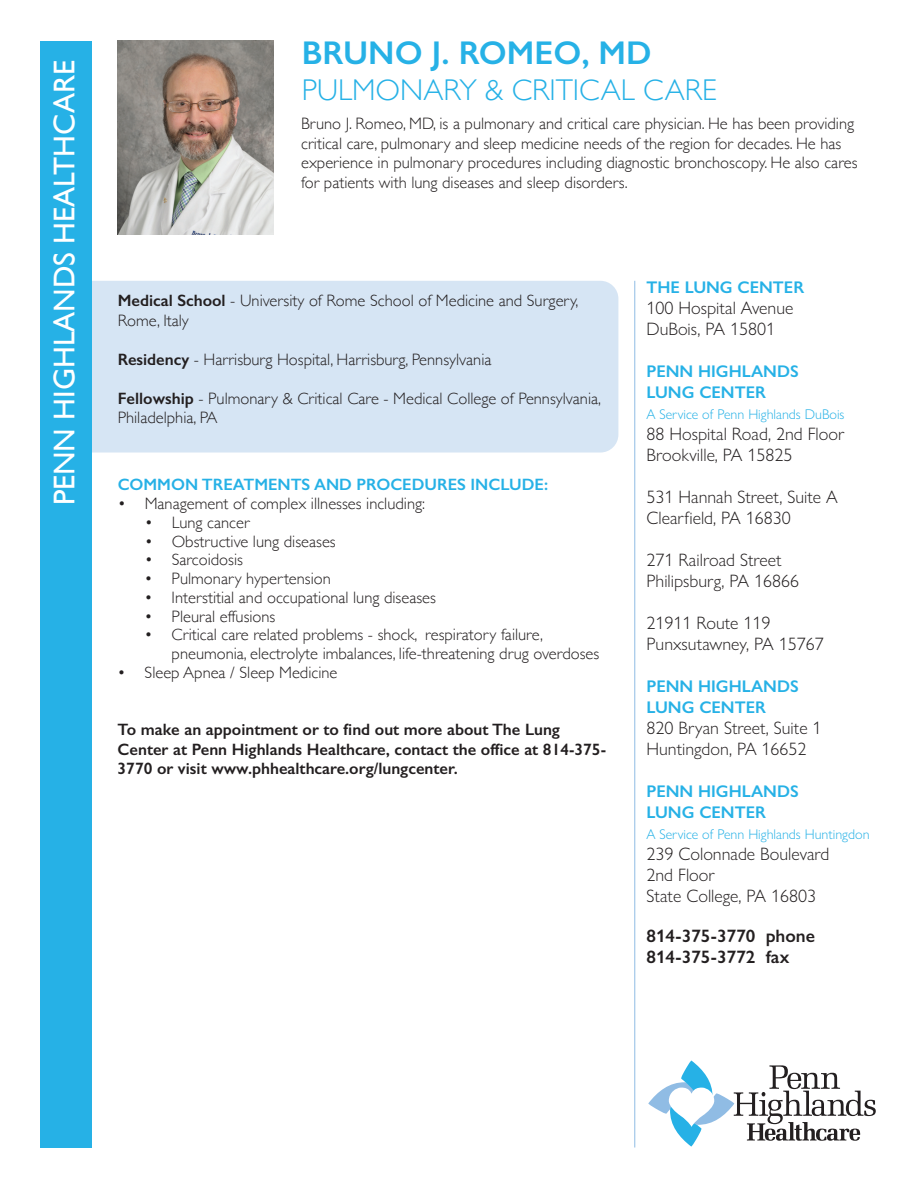
<style>
.page{position:relative;width:918px;height:1188px;background:#fff}
.page>*{position:absolute;margin:0;border:0;box-sizing:border-box;transform-origin:0 0}
.t1{font:600 33px "Gill Sans";color:#26b1e6}
.t2{font:30px "Gill Sans";color:#fff}
.t3{font:300 30px "Gill Sans";color:#26b1e6}
.t4{font:300 18px/21px "Gill Sans Nova";color:#231f20}
.t5{font:600 18px/21px "Gill Sans Nova";color:#231f20}
.t6{font:600 16.95px/21px "Gill Sans Nova";color:#26b1e6}
.t7{font:300 16.5px/19.5px "Gill Sans";color:#231f20}
.t8{font:600 16.5px/19.5px "Gill Sans";color:#231f20}
.t9{font:600 16.5px "Gill Sans";color:#26b1e6}
.t10{font:300 14.1px "Gill Sans Nova";color:#26b1e6}
.s1{font-weight:600}
</style>
<div class="page">
<img style="left:118px;top:40px;width:155px;height:195px">
<div style="left:57px;top:281px;width:561px;height:172px;background:#d6e5f4;border-radius:18px"></div>
<div style="left:40px;top:41px;width:52px;height:1107px;background:#26b1e6"></div>
<hr style="left:634px;top:281px;width:1px;height:867px;background:#90bce4">
<svg style="left:648px;top:1060px;width:228px;height:86px"></svg>
<h2 class="t2" style="left:47px;top:505px;width:447px;rotate:-90deg">PENN HIGHLANDS HEALTHCARE</h2>
<h1 class="t1" style="left:302px;top:33px;width:351px">BRUNO J. ROMEO, MD</h1>
<h2 class="t3" style="left:302px;top:67px;width:416px">PULMONARY &amp; CRITICAL CARE</h2>
<p class="t7" style="left:301px;top:113px;width:558px">Bruno J. Romeo, MD, is a pulmonary and critical care physician. He has been providing critical care, pulmonary and sleep medicine needs of the region for decades. He has experience in pulmonary procedures including diagnostic bronchoscopy. He also cares for patients with lung diseases and sleep disorders.</p>
<p class="t7" style="left:118px;top:290px;width:462px"><span class="s1">Medical School</span> - University of Rome School of Medicine and Surgery,<br>Rome, Italy</p>
<p class="t7" style="left:118px;top:349px;width:375px"><span class="s1">Residency</span> - Harrisburg Hospital, Harrisburg, Pennsylvania</p>
<p class="t7" style="left:118px;top:388px;width:485px"><span class="s1">Fellowship</span> - Pulmonary &amp; Critical Care - Medical College of Pennsylvania,<br>Philadelphia, PA</p>
<p class="t9" style="left:118px;top:475px;width:432px">COMMON TREATMENTS AND PROCEDURES INCLUDE:</p>
<p class="t7" style="left:118px;top:493px;width:309px">• Management of complex illnesses including:</p>
<p class="t7" style="left:145px;top:512px;width:106px">• Lung cancer</p>
<p class="t7" style="left:145px;top:531px;width:193px">• Obstructive lung diseases</p>
<p class="t7" style="left:145px;top:549px;width:100px">• Sarcoidosis</p>
<p class="t7" style="left:145px;top:568px;width:188px">• Pulmonary hypertension</p>
<p class="t7" style="left:145px;top:587px;width:293px">• Interstitial and occupational lung diseases</p>
<p class="t7" style="left:145px;top:606px;width:132px">• Pleural effusions</p>
<p class="t7" style="left:172px;top:625px;width:429px;line-height:18.8px;text-indent:-27px">• Critical care related problems - shock, respiratory failure, pneumonia, electrolyte imbalances, life-threatening drug overdoses</p>
<p class="t7" style="left:118px;top:662px;width:221px">• Sleep Apnea / Sleep Medicine</p>
<p class="t8" style="left:118px;top:720px;width:490px">To make an appointment or to find out more about The Lung<br>Center at Penn Highlands Healthcare, contact the office at 814-375-<br>3770 or visit www.phhealthcare.org/lungcenter.</p>
<p class="t6" style="left:646px;top:277px;width:159px">THE LUNG CENTER</p>
<p class="t4" style="left:646px;top:297px;width:148px">100 Hospital Avenue<br>DuBois, PA 15801</p>
<p class="t6" style="left:646px;top:361px;width:154px">PENN HIGHLANDS<br>LUNG CENTER</p>
<p class="t10" style="left:646px;top:406px;width:200px">A Service of Penn Highlands DuBois</p>
<p class="t4" style="left:646px;top:423px;width:199px">88 Hospital Road, 2nd Floor<br>Brookville, PA 15825</p>
<p class="t4" style="left:646px;top:486px;width:193px">531 Hannah Street, Suite A<br>Clearfield, PA 16830</p>
<p class="t4" style="left:646px;top:549px;width:154px">271 Railroad Street<br>Philipsburg, PA 16866</p>
<p class="t4" style="left:646px;top:612px;width:179px">21911 Route 119<br>Punxsutawney, PA 15767</p>
<p class="t6" style="left:646px;top:676px;width:154px">PENN HIGHLANDS<br>LUNG CENTER</p>
<p class="t4" style="left:646px;top:717px;width:177px">820 Bryan Street, Suite 1<br>Huntingdon, PA 16652</p>
<p class="t6" style="left:646px;top:781px;width:154px">PENN HIGHLANDS<br>LUNG CENTER</p>
<p class="t10" style="left:646px;top:826px;width:225px">A Service of Penn Highlands Huntingdon</p>
<p class="t4" style="left:646px;top:843px;width:185px">239 Colonnade Boulevard<br>2nd Floor<br>State College, PA 16803</p>
<p class="t5" style="left:646px;top:925px;width:170px">814-375-3770 phone<br>814-375-3772 fax</p>
</div>
